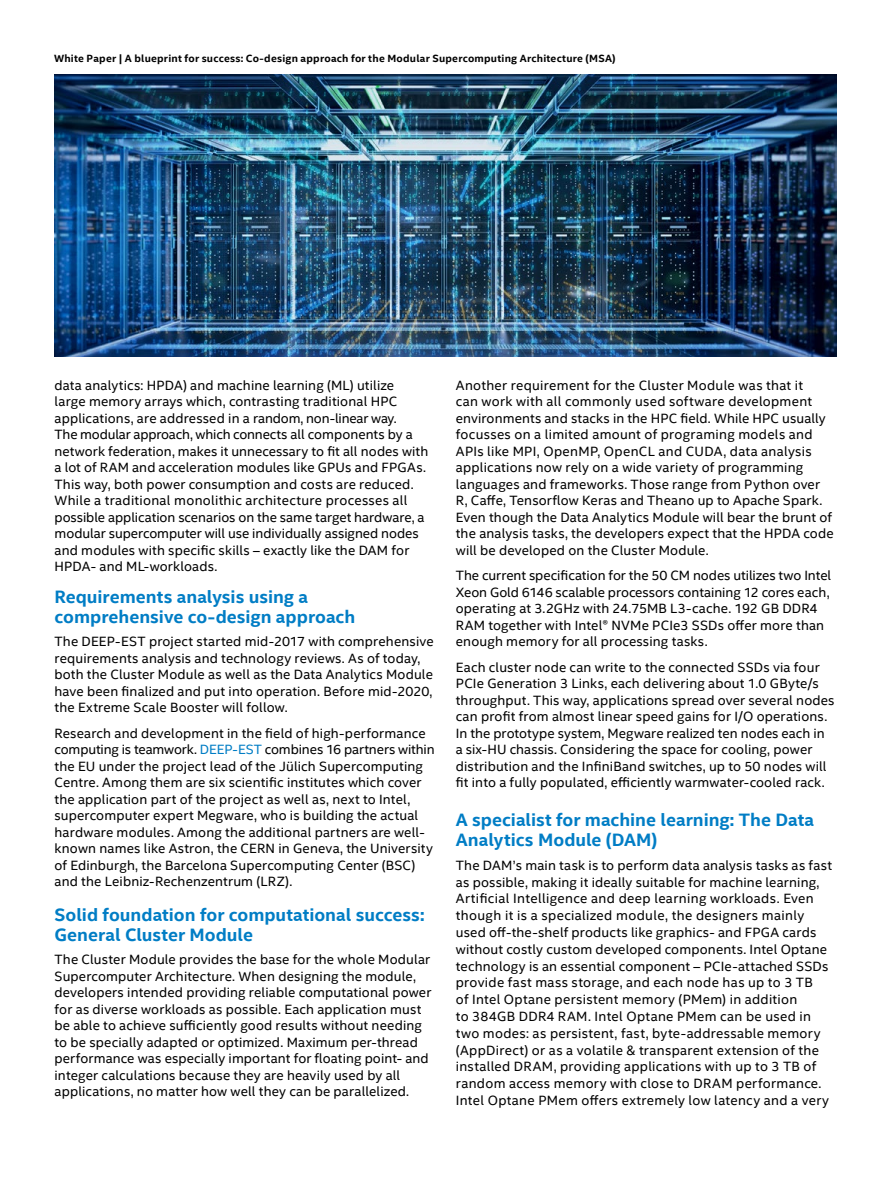
<style>
.page{position:relative;width:891px;height:1188px;background:#fff}
.page>*{position:absolute;margin:0;border:0;box-sizing:border-box;transform-origin:0 0}
.t1{font:700 18px/19.5px "Intel Clear";color:#007dc5}
.t2{font:13.5px/16.5px "Intel Clear";letter-spacing:.01em;color:#000}
.t3{font:700 10.5px "Intel Clear";letter-spacing:.02em;color:#000}
.s1{color:#007dc5}
</style>
<div class="page">
<img style="left:54px;top:74px;width:783px;height:282px">
<p class="t3" style="left:54px;top:51px;width:563px">White Paper | A blueprint for success: Co-design approach for the Modular Supercomputing Architecture (MSA)</p>
<p class="t2" style="left:55px;top:376px;width:375px">data analytics: HPDA) and machine learning (ML) utilize large memory arrays which, contrasting traditional HPC applications, are addressed in a random, non-linear way.<br>The modular approach, which connects all components by a network federation, makes it unnecessary to fit all nodes with a lot of RAM and acceleration modules like GPUs and FPGAs.<br>This way, both power consumption and costs are reduced.<br>While a traditional monolithic architecture processes all possible application scenarios on the same target hardware, a modular supercomputer will use individually assigned nodes and modules with specific skills – exactly like the DAM for HPDA- and ML-workloads.</p>
<h1 class="t1" style="left:55px;top:587px;width:302px">Requirements analysis using a comprehensive co-design approach</h1>
<p class="t2" style="left:55px;top:633px;width:381px">The DEEP-EST project started mid-2017 with comprehensive requirements analysis and technology reviews. As of today, both the Cluster Module as well as the Data Analytics Module have been finalized and put into operation. Before mid-2020, the Extreme Scale Booster will follow.</p>
<p class="t2" style="left:55px;top:724px;width:382px">Research and development in the field of high-performance computing is teamwork. <span class="s1">DEEP-EST</span> combines 16 partners within the EU under the project lead of the Jülich Supercomputing Centre. Among them are six scientific institutes which cover the application part of the project as well as, next to Intel, supercomputer expert Megware, who is building the actual hardware modules. Among the additional partners are well&shy;known names like Astron, the CERN in Geneva, the University of Edinburgh, the Barcelona Supercomputing Center (BSC) and the Leibniz-Rechenzentrum (LRZ).</p>
<h1 class="t1" style="left:55px;top:905px;width:372px">Solid foundation for computational success:<br>General Cluster Module</h1>
<p class="t2" style="left:55px;top:951px;width:378px">The Cluster Module provides the base for the whole Modular Supercomputer Architecture. When designing the module, developers intended providing reliable computational power for as diverse workloads as possible. Each application must be able to achieve sufficiently good results without needing to be specially adapted or optimized. Maximum per-thread performance was especially important for floating point- and integer calculations because they are heavily used by all applications, no matter how well they can be parallelized.</p>
<p class="t2" style="left:456px;top:376px;width:379px">Another requirement for the Cluster Module was that it<br>can work with all commonly used software development environments and stacks in the HPC field. While HPC usually focusses on a limited amount of programing models and APIs like MPI, OpenMP, OpenCL and CUDA, data analysis applications now rely on a wide variety of programming languages and frameworks. Those range from Python over R, Caffe, Tensorflow Keras and Theano up to Apache Spark.<br>Even though the Data Analytics Module will bear the brunt of the analysis tasks, the developers expect that the HPDA code will be developed on the Cluster Module.</p>
<p class="t2" style="left:456px;top:567px;width:377px">The current specification for the 50 CM nodes utilizes two Intel Xeon Gold 6146 scalable processors containing 12 cores each, operating at 3.2GHz with 24.75MB L3-cache. 192 GB DDR4<br>RAM together with Intel® NVMe PCIe3 SSDs offer more than enough memory for all processing tasks.</p>
<p class="t2" style="left:456px;top:658px;width:380px">Each cluster node can write to the connected SSDs via four PCIe Generation 3 Links, each delivering about 1.0 GByte/s throughput. This way, applications spread over several nodes can profit from almost linear speed gains for I/O operations.<br>In the prototype system, Megware realized ten nodes each in a six-HU chassis. Considering the space for cooling, power distribution and the InfiniBand switches, up to 50 nodes will fit into a fully populated, efficiently warmwater-cooled rack.</p>
<h1 class="t1" style="left:456px;top:809px;width:360px;line-height:20.2px">A specialist for machine learning: The Data<br>Analytics Module (DAM)</h1>
<p class="t2" style="left:456px;top:856px;width:378px">The DAM’s main task is to perform data analysis tasks as fast as possible, making it ideally suitable for machine learning, Artificial Intelligence and deep learning workloads. Even though it is a specialized module, the designers mainly used off-the-shelf products like graphics- and FPGA cards without costly custom developed components. Intel Optane technology is an essential component – PCIe-attached SSDs provide fast mass storage, and each node has up to 3 TB<br>of Intel Optane persistent memory (PMem) in addition<br>to 384GB DDR4 RAM. Intel Optane PMem can be used in two modes: as persistent, fast, byte-addressable memory (AppDirect) or as a volatile &amp; transparent extension of the installed DRAM, providing applications with up to 3 TB of random access memory with close to DRAM performance.<br>Intel Optane PMem offers extremely low latency and a very</p>
</div>
